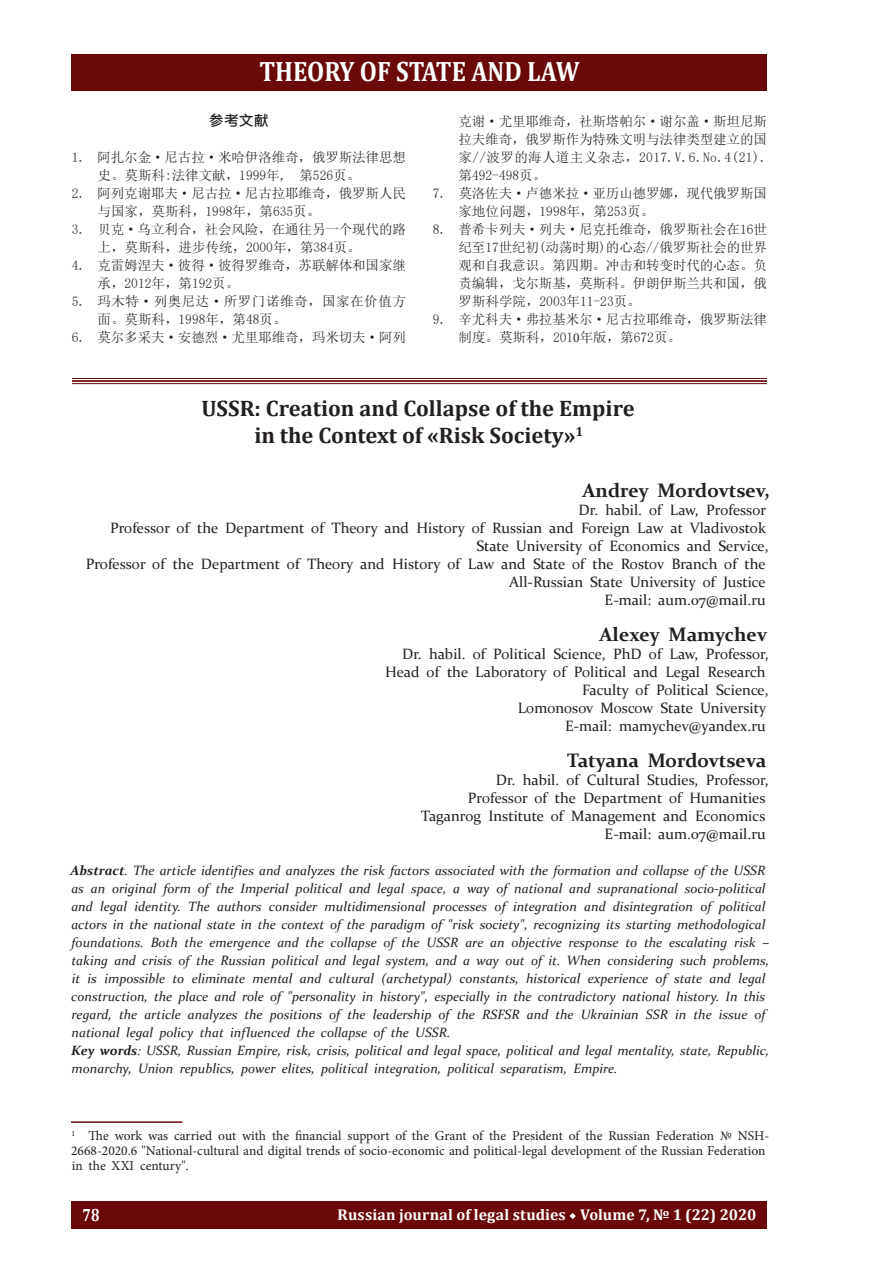
<style>
.page{position:relative;width:893px;height:1263px;background:#fff}
.page>*{position:absolute;margin:0;border:0;box-sizing:border-box;transform-origin:0 0}
.t1{font:700 28.2px "Cambria";color:#fff;scale:.88 1}
.eng_header{font:700 22.5px/27px "Cambria";color:#231f20;text-align:center}
.autor-name{font:700 19.5px "Constantia";color:#231f20}
.t2{font:700 17.85px "Cambria";color:#fff;scale:.8 1}
.t3{font:700 15.6px "Cambria";letter-spacing:.01em;color:#fff}
.autor-titul{font:15px/18px "Constantia";color:#231f20;text-align:right}
.litlist-header{font:700 15px "Microsoft Jheng Hei";color:#231f20}
.annotation_and_keywo{font:italic 13.5px/18px "Constantia";color:#231f20}
.t4{font:13.5px/18px "Sim Sun";letter-spacing:-.005em;color:#231f20}
.footnote{font:13.5px/15px "Minion Pro";color:#231f20}
.t5{font:13.5px/18px "Sim Sun";letter-spacing:.04em;color:#231f20}
.s1{font-family:"Minion Pro"}
.s2{font-weight:700}
.s3{font-family:"Minion Pro";font-weight:400}
</style>
<div class="page">
<div style="left:72px;top:1202px;width:695px;height:27px;background:#6a090a"></div>
<div style="left:72px;top:54px;width:695px;height:36px;background:#6a090a"></div>
<hr style="left:71px;top:1121px;width:111px;height:2px;background:#6a090a">
<hr style="left:72px;top:378px;width:695px;height:1px;background:#6a090a">
<hr style="left:72px;top:380px;width:695px;height:2px;background:#6a090a">
<hr style="left:72px;top:383px;width:695px;height:1px;background:#6a090a">
<h1 class="t1" style="left:259px;top:51px;width:365px">THEORY OF STATE AND LAW</h1>
<p class="litlist-header" style="left:209px;top:111px;width:61px">参考文献</p>
<p class="t4" style="left:97px;top:148px;width:310px;text-indent:-26px">1. 阿扎尔金·尼古拉·米哈伊洛维奇，俄罗斯法律思想史。莫斯科:法律文献，1999年, 第526页。</p>
<p class="t4" style="left:97px;top:184px;width:310px;text-indent:-26px">2. 阿列克谢耶夫·尼古拉·尼古拉耶维奇，俄罗斯人民与国家，莫斯科，1998年，第635页。</p>
<p class="t4" style="left:97px;top:220px;width:310px;text-indent:-26px">3. 贝克·乌立利合，社会风险，在通往另一个现代的路上，莫斯科，进步传统，2000年，第384页。</p>
<p class="t4" style="left:97px;top:256px;width:310px;text-indent:-26px">4. 克雷姆涅夫·彼得·彼得罗维奇，苏联解体和国家继承，2012年，第192页。</p>
<p class="t5" style="left:97px;top:292px;width:310px;text-indent:-26px">5. 玛木特·列奥尼达·所罗门诺维奇，国家在价值方面。莫斯科，1998年，第48页。</p>
<p class="t4" style="left:72px;top:328px;width:335px">6. 莫尔多采夫·安德烈·尤里耶维奇，玛米切夫·阿列</p>
<p class="t4" style="left:458px;top:112px;width:310px;text-align:justify">克谢·尤里耶维奇，社斯塔帕尔·谢尔盖·斯坦尼斯拉夫维奇，俄罗斯作为特殊文明与法律类型建立的国家//波罗的海人道主义杂志，2017.V.6.No.4(21).第492-498页。</p>
<p class="t4" style="left:458px;top:184px;width:310px;text-indent:-26px">7. 莫洛佐夫·卢德米拉·亚历山德罗娜，现代俄罗斯国家地位问题，1998年，第253页。</p>
<p class="t4" style="left:458px;top:220px;width:310px;text-align:justify;text-indent:-26px">8. 普希卡列夫·列夫·尼克托维奇，俄罗斯社会在16世纪至17世纪初(动荡时期)的心态//俄罗斯社会的世界观和自我意识。第四期。冲击和转变时代的心态。负责编辑，戈尔斯基，莫斯科。伊朗伊斯兰共和国，俄罗斯科学院，2003年11-23页。</p>
<p class="t4" style="left:458px;top:310px;width:310px;text-indent:-26px">9. 辛尤科夫·弗拉基米尔·尼古拉耶维奇，俄罗斯法律制度。莫斯科，201<span class="s1">0</span>年版，第672页。</p>
<p class="eng_header" style="left:201px;top:394px;width:435px">USSR: Creation and Collapse of the Empire in the Context of «Risk Society»<sup>1</sup></p>
<p class="autor-name" style="left:583px;top:477px;width:189px">Andrey Mordovtsev,</p>
<p class="autor-titul" style="left:579px;top:500px;width:189px">Dr. habil. of Law, Professor</p>
<p class="autor-titul" style="left:110px;top:518px;width:660px">Professor of the Department of Theory and History of Russian and Foreign Law at Vladivostok<br>State University of Economics and Service,</p>
<p class="autor-titul" style="left:86px;top:554px;width:682px">Professor of the Department of Theory and History of Law and State of the Rostov Branch of the<br>All-Russian State University of Justice</p>
<p class="autor-titul" style="left:605px;top:590px;width:162px">E-mail: aum.07@mail.ru</p>
<p class="autor-name" style="left:600px;top:621px;width:169px">Alexey Mamychev</p>
<p class="autor-titul" style="left:402px;top:644px;width:368px">Dr. habil. of Political Science, PhD of Law, Professor,</p>
<p class="autor-titul" style="left:385px;top:662px;width:382px">Head of the Laboratory of Political and Legal Research</p>
<p class="autor-titul" style="left:582px;top:680px;width:188px">Faculty of Political Science,</p>
<p class="autor-titul" style="left:518px;top:698px;width:250px">Lomonosov Moscow State University</p>
<p class="autor-titul" style="left:565px;top:716px;width:202px">E-mail: mamychev@yandex.ru</p>
<p class="autor-name" style="left:567px;top:747px;width:201px">Tatyana Mordovtseva</p>
<p class="autor-titul" style="left:496px;top:770px;width:274px">Dr. habil. of Cultural Studies, Professor,</p>
<p class="autor-titul" style="left:468px;top:788px;width:299px">Professor of the Department of Humanities</p>
<p class="autor-titul" style="left:421px;top:806px;width:346px">Taganrog Institute of Management and Economics</p>
<p class="autor-titul" style="left:605px;top:824px;width:162px">E-mail: aum.07@mail.ru</p>
<p class="annotation_and_keywo" style="left:70px;top:861px;width:700px"><span class="s2">Abstract</span>. The article identifies and analyzes the risk factors associated with the formation and collapse of the USSR as an original form of the Imperial political and legal space, a way of national and supranational socio-political and legal identity. The authors consider multidimensional processes of integration and disintegration of political actors in the national state in the context of the paradigm of "risk society", recognizing its starting methodological foundations. Both the emergence and the collapse of the USSR are an objective response to the escalating risk – taking and crisis of the Russian political and legal system, and a way out of it. When considering such problems, it is impossible to eliminate mental and cultural (archetypal) constants, historical experience of state and legal construction, the place and role of "personality in history", especially in the contradictory national history. In this regard, the article analyzes the positions of the leadership of the RSFSR and the Ukrainian SSR in the issue of national legal policy that influenced the collapse of the USSR.</p>
<p class="annotation_and_keywo" style="left:71px;top:1041px;width:700px"><span class="s2">Key words</span>: USSR, Russian Empire, risk, crisis, political and legal space, political and legal mentality, state, Republic, monarchy, Union republics, power elites, political integration, political separatism, Empire.</p>
<p class="footnote" style="left:71px;top:1128px;width:700px"><sup>1</sup> The work was carried out with the financial support of the Grant of the President of the Russian Federation № NSH-<br>2668-2020.6 "National-cultural and digital trends of socio-economic and political-legal development of the Russian Federation in the XXI century".</p>
<h3 class="t2" style="left:83px;top:1202px;width:23px">78</h3>
<p class="t3" style="left:338px;top:1203px;width:420px">Russian journal of legal studies <span class="s3">◆</span> Volume 7, № 1 (22) 2020</p>
</div>
